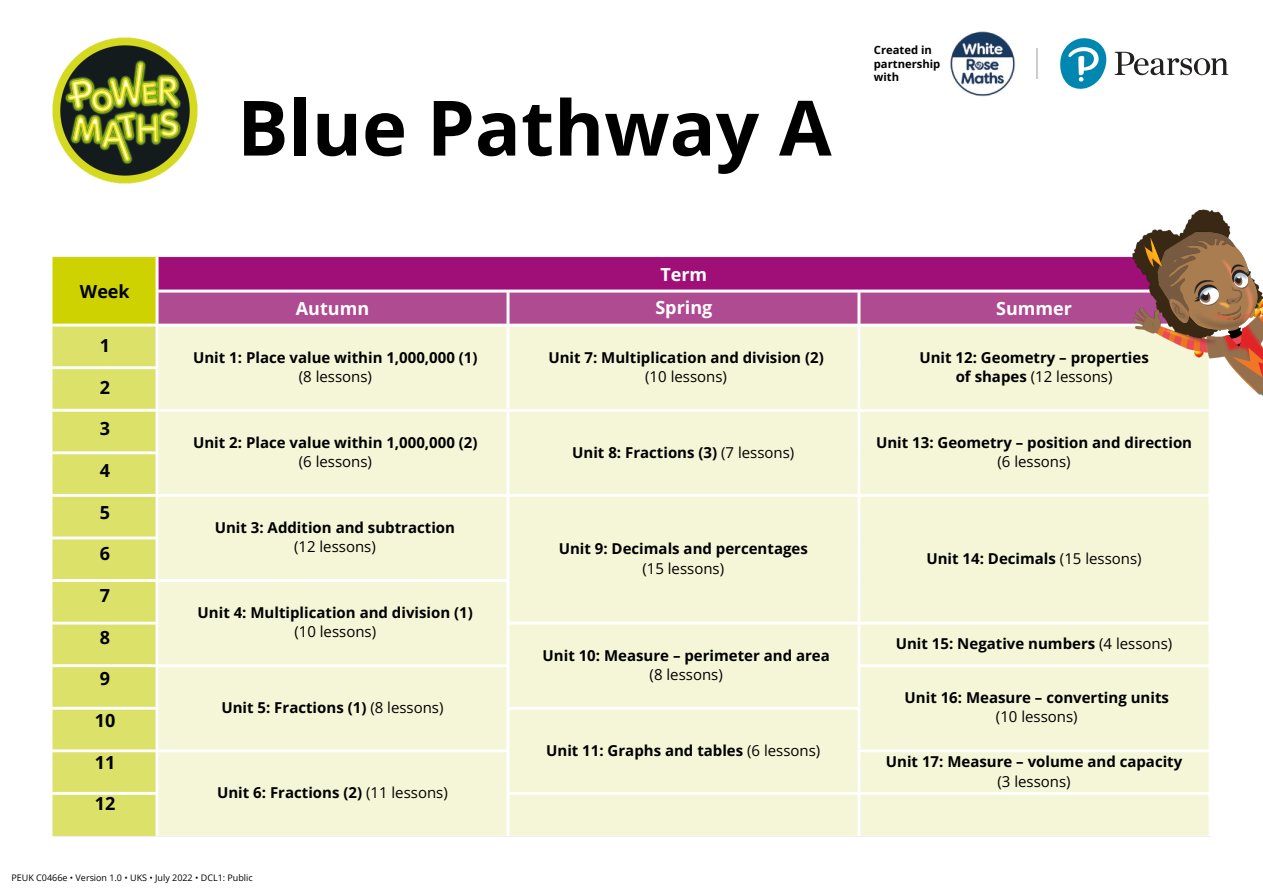
<style>
.page{position:relative;width:1263px;height:894px;background:#fff}
.page>*{position:absolute;margin:0;border:0;box-sizing:border-box;transform-origin:0 0}
.t1{font:700 76.35px "Open Sans";color:#000}
.t2{font:700 18px/33.8px "Open Sans";color:#fff}
.t3{font:700 18px "Open Sans";color:#000}
.t4{font:700 15px/19.2px "Open Sans";color:#000;text-align:center}
.t5{font:15px "Open Sans";color:#000}
.t6{font:700 11.25px/13.5px "Open Sans";color:#000}
.t7{font:9px "Open Sans";color:#000}
.s1{font-weight:400}
.s2{font-weight:700}
</style>
<div class="page">
<img style="left:52px;top:37px;width:146px;height:147px">
<img style="left:53px;top:46px;width:142px;height:132px">
<img style="left:53px;top:47px;width:140px;height:130px">
<svg style="left:1115px;top:52px;width:113px;height:23px"></svg>
<svg style="left:1060px;top:38px;width:46px;height:51px"></svg>
<img style="left:950px;top:31px;width:65px;height:66px">
<hr style="left:1036px;top:48px;width:2px;height:31px;background:#000">
<img style="left:52px;top:256px;width:1159px;height:581px">
<img style="left:1125px;top:209px;width:103px;height:91px">
<img style="left:1151px;top:224px;width:80px;height:68px">
<img style="left:1125px;top:300px;width:138px;height:101px">
<img style="left:1136px;top:292px;width:27px;height:87px">
<svg style="left:1163px;top:234px;width:100px;height:161px"></svg>
<img style="left:1157px;top:326px;width:65px;height:26px">
<img style="left:1137px;top:230px;width:33px;height:44px">
<p class="t3" style="left:80px;top:278px;width:51px">Week</p>
<p class="t3" style="left:100px;top:333px;width:12px">1</p>
<p class="t3" style="left:100px;top:374px;width:12px">2</p>
<p class="t3" style="left:100px;top:416px;width:12px">3</p>
<p class="t3" style="left:100px;top:457px;width:12px">4</p>
<p class="t3" style="left:100px;top:499px;width:12px">5</p>
<p class="t3" style="left:100px;top:541px;width:12px">6</p>
<p class="t3" style="left:100px;top:582px;width:12px">7</p>
<p class="t3" style="left:100px;top:624px;width:12px">8</p>
<p class="t3" style="left:100px;top:666px;width:12px">9</p>
<p class="t3" style="left:95px;top:707px;width:22px">10</p>
<p class="t3" style="left:95px;top:749px;width:22px">11</p>
<p class="t3" style="left:95px;top:790px;width:22px">12</p>
<h4 class="t1" style="left:237px;top:74px;width:596px">Blue Pathway A</h4>
<p class="t2" style="left:296px;top:291px;width:75px">Autumn</p>
<p class="t4" style="left:193px;top:347px;width:286px">Unit 1: Place value within 1,000,000 (1) <span class="s1">(8 lessons)</span></p>
<p class="t2" style="left:655px;top:257px;width:58px">Term<br>Spring</p>
<p class="t4" style="left:548px;top:347px;width:277px">Unit 7: Multiplication and division (2) <span class="s1">(10 lessons)</span></p>
<p class="t4" style="left:193px;top:432px;width:286px">Unit 2: Place value within 1,000,000 (2) <span class="s1">(6 lessons)</span></p>
<p class="t4" style="left:572px;top:442px;width:224px">Unit 8: Fractions (3) <span class="s1">(7 lessons)</span></p>
<p class="t4" style="left:215px;top:517px;width:242px">Unit 3: Addition and subtraction <span class="s1">(12 lessons)</span></p>
<p class="t4" style="left:198px;top:602px;width:277px">Unit 4: Multiplication and division (1) <span class="s1">(10 lessons)</span></p>
<p class="t4" style="left:221px;top:697px;width:224px">Unit 5: Fractions (1) <span class="s1">(8 lessons)</span></p>
<p class="t4" style="left:217px;top:782px;width:232px">Unit 6: Fractions (2) <span class="s1">(11 lessons)</span></p>
<p class="t4" style="left:559px;top:538px;width:251px">Unit 9: Decimals and percentages</p>
<p class="t5" style="left:642px;top:557px;width:83px">(15 lessons)</p>
<p class="t4" style="left:543px;top:645px;width:289px">Unit 10: Measure – perimeter and area <span class="s1">(8 lessons)</span></p>
<p class="t4" style="left:546px;top:740px;width:276px">Unit 11: Graphs and tables <span class="s1">(6 lessons)</span></p>
<h4 class="t7" style="left:11px;top:870px;width:243px">PEUK C0466e • Version 1.0 • UKS • July 2022 • DCL1: Public</h4>
<p class="t6" style="left:874px;top:43px;width:68px">Created in partnership with</p>
<p class="t2" style="left:996px;top:291px;width:77px">Summer</p>
<p class="t4" style="left:919px;top:347px;width:231px">Unit 12: Geometry – properties</p>
<p class="t5" style="left:956px;top:366px;width:158px"><span class="s2">of shapes</span> (12 lessons)</p>
<h2 class="t4" style="left:876px;top:432px;width:318px">Unit 13: Geometry – position and direction</h2>
<h4 class="t5" style="left:997px;top:451px;width:75px">(6 lessons)</h4>
<p class="t4" style="left:926px;top:548px;width:217px">Unit 14: Decimals <span class="s1">(15 lessons)</span></p>
<p class="t4" style="left:896px;top:633px;width:278px">Unit 15: Negative numbers <span class="s1">(4 lessons)</span></p>
<p class="t4" style="left:904px;top:687px;width:266px">Unit 16: Measure – converting units <span class="s1">(10 lessons)</span></p>
<h2 class="t4" style="left:886px;top:751px;width:298px">Unit 17: Measure – volume and capacity</h2>
<h2 class="t5" style="left:997px;top:770px;width:75px">(3 lessons)</h2>
</div>
